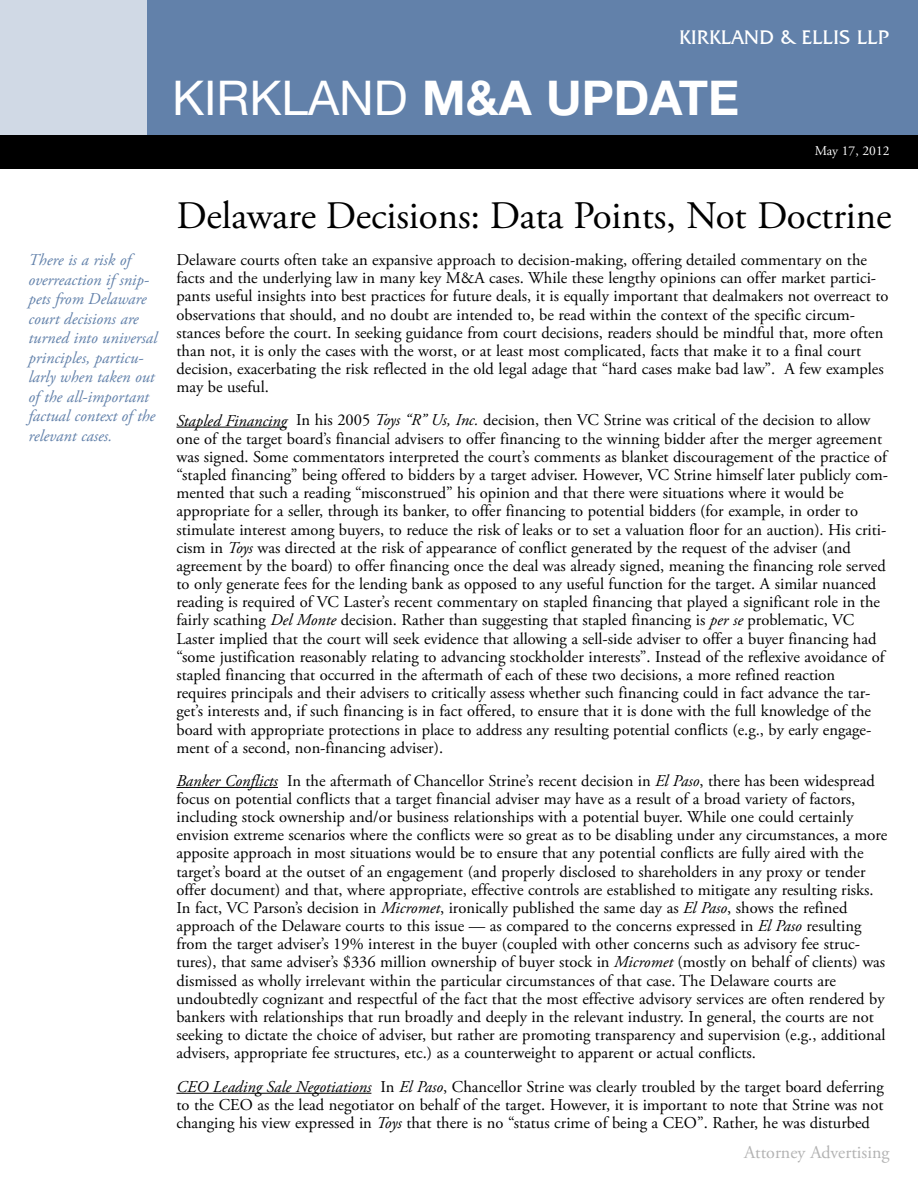
<style>
.page{position:relative;width:918px;height:1188px;background:#fff}
.page>*{position:absolute;margin:0;border:0;box-sizing:border-box;transform-origin:0 0}
.t1{font:700 48px "Helvetica Neue LT Std";color:#fff}
.t2{font:39px "Adobe Garamond Pro";letter-spacing:-.005em;color:#000}
.t3{font:20.25px "Friz Quadrata IT Cby BT";color:#fff}
.t4{font:18px "Adobe Garamond Pro";color:#b3b3b3}
.t5{font:16.5px/18.1px "Adobe Garamond Pro";color:#000}
.t6{font:italic 16.5px/19.5px "Adobe Garamond Pro";color:#6281aa}
.t7{font:13.5px "Adobe Garamond Pro";color:#fff}
.s1{font-weight:400}
.s2{font-style:italic}
</style>
<div class="page">
<div style="left:119px;top:0;width:799px;height:135px;background:#6281aa"></div>
<hr style="left:176px;top:427px;width:111px;height:1px;background:#000">
<hr style="left:176px;top:787px;width:102px;height:1px;background:#000">
<hr style="left:176px;top:1093px;width:195px;height:1px;background:#000">
<div style="left:0;top:0;width:146px;height:135px;background:#d0d9e5"></div>
<div style="left:0;top:135px;width:918px;height:34px;background:#000"></div>
<p class="t6" style="left:28px;top:252px;width:130px">There is a risk of overreaction if snip&shy;pets from Delaware court decisions are turned into universal principles, particu&shy;larly when taken out of the all-important factual context of the relevant cases.</p>
<p class="t3" style="left:679px;top:25px;width:212px">KIRKLAND &amp; ELLIS LLP</p>
<h1 class="t1" style="left:172px;top:81px;width:569px"><span class="s1">KIRKLAND</span> M&amp;A UPDATE</h1>
<p class="t7" style="left:815px;top:145px;width:76px">May 17, 2012</p>
<h2 class="t2" style="left:176px;top:200px;width:717px">Delaware Decisions: Data Points, Not Doctrine</h2>
<p class="t5" style="left:176px;top:252px;width:714px">Delaware courts often take an expansive approach to decision-making, offering detailed commentary on the facts and the underlying law in many key M&amp;A cases. While these lengthy opinions can offer market partici&shy;pants useful insights into best practices for future deals, it is equally important that dealmakers not overreact to observations that should, and no doubt are intended to, be read within the context of the specific circum&shy;stances before the court. In seeking guidance from court decisions, readers should be mindful that, more often than not, it is only the cases with the worst, or at least most complicated, facts that make it to a final court decision, exacerbating the risk reflected in the old legal adage that “hard cases make bad law”. A few examples may be useful.</p>
<p class="t5" style="left:176px;top:413px;width:713px"><span class="s2">Stapled Financing</span> In his 2005 <span class="s2">Toys “R” Us, Inc.</span> decision, then VC Strine was critical of the decision to allow one of the target board’s financial advisers to offer financing to the winning bidder after the merger agreement was signed. Some commentators interpreted the court’s comments as blanket discouragement of the practice of “stapled financing” being offered to bidders by a target adviser. However, VC Strine himself later publicly com&shy;mented that such a reading “misconstrued” his opinion and that there were situations where it would be appropriate for a seller, through its banker, to offer financing to potential bidders (for example, in order to stimulate interest among buyers, to reduce the risk of leaks or to set a valuation floor for an auction). His criti&shy;cism in <span class="s2">Toys</span> was directed at the risk of appearance of conflict generated by the request of the adviser (and agreement by the board) to offer financing once the deal was already signed, meaning the financing role served to only generate fees for the lending bank as opposed to any useful function for the target. A similar nuanced reading is required of VC Laster’s recent commentary on stapled financing that played a significant role in the fairly scathing <span class="s2">Del Monte</span> decision. Rather than suggesting that stapled financing is <span class="s2">per se</span> problematic, VC Laster implied that the court will seek evidence that allowing a sell-side adviser to offer a buyer financing had “some justification reasonably relating to advancing stockholder interests”. Instead of the reflexive avoidance of stapled financing that occurred in the aftermath of each of these two decisions, a more refined reaction requires principals and their advisers to critically assess whether such financing could in fact advance the tar&shy;get’s interests and, if such financing is in fact offered, to ensure that it is done with the full knowledge of the board with appropriate protections in place to address any resulting potential conflicts (e.g., by early engage&shy;ment of a second, non-financing adviser).</p>
<p class="t5" style="left:176px;top:773px;width:712px"><span class="s2">Banker Conflicts</span> In the aftermath of Chancellor Strine’s recent decision in <span class="s2">El Paso</span>, there has been widespread focus on potential conflicts that a target financial adviser may have as a result of a broad variety of factors, including stock ownership and/or business relationships with a potential buyer. While one could certainly envision extreme scenarios where the conflicts were so great as to be disabling under any circumstances, a more apposite approach in most situations would be to ensure that any potential conflicts are fully aired with the target’s board at the outset of an engagement (and properly disclosed to shareholders in any proxy or tender offer document) and that, where appropriate, effective controls are established to mitigate any resulting risks.<br>In fact, VC Parson’s decision in <span class="s2">Micromet</span>, ironically published the same day as <span class="s2">El Paso</span>, shows the refined approach of the Delaware courts to this issue — as compared to the concerns expressed in <span class="s2">El Paso</span> resulting from the target adviser’s 19% interest in the buyer (coupled with other concerns such as advisory fee struc&shy;tures), that same adviser’s $336 million ownership of buyer stock in <span class="s2">Micromet</span> (mostly on behalf of clients) was dismissed as wholly irrelevant within the particular circumstances of that case. The Delaware courts are undoubtedly cognizant and respectful of the fact that the most effective advisory services are often rendered by bankers with relationships that run broadly and deeply in the relevant industry. In general, the courts are not seeking to dictate the choice of adviser, but rather are promoting transparency and supervision (e.g., additional advisers, appropriate fee structures, etc.) as a counterweight to apparent or actual conflicts.</p>
<p class="t5" style="left:176px;top:1079px;width:709px;text-align:justify"><span class="s2">CEO Leading Sale Negotiations</span> In <span class="s2">El Paso</span>, Chancellor Strine was clearly troubled by the target board deferring to the CEO as the lead negotiator on behalf of the target. However, it is important to note that Strine was not changing his view expressed in <span class="s2">Toys</span> that there is no “status crime of being a CEO”. Rather, he was disturbed</p>
<p class="t4" style="left:744px;top:1145px;width:147px">Attorney Advertising</p>
</div>
